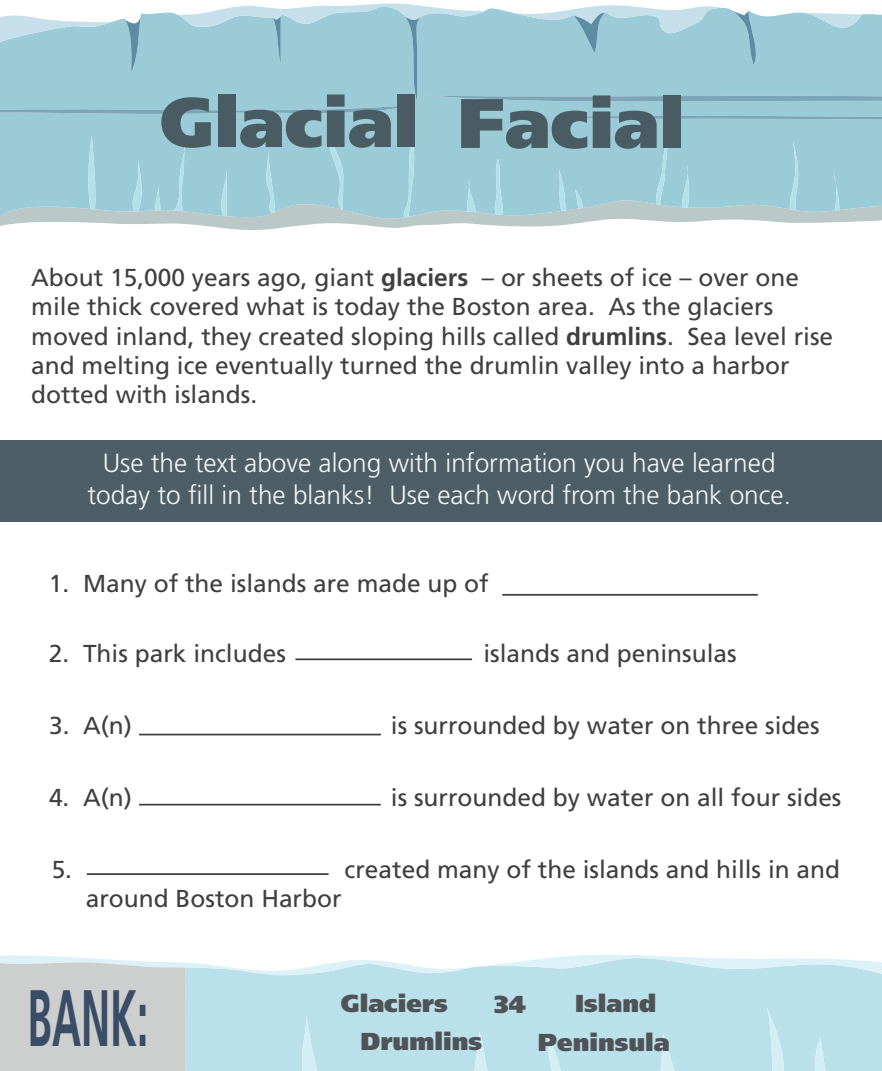
<style>
.page{position:relative;width:882px;height:1071px;background:#fff}
.page>*{position:absolute;margin:0;border:0;box-sizing:border-box;transform-origin:0 0}
.t1{font:700 79.98px "Frutiger LT Std";color:#3a4d66;scale:.5 1}
.t2{font:900 70px "Frutiger LT Std";color:#4a5c63}
.t3{font:300 26.25px/31.5px "Frutiger LT Std";color:#f1f8f9;text-align:center}
.t4{font:24.5px/29.4px "Frutiger LT Std";color:#3f3f3f}
.t5{font:900 24.5px "Frutiger LT Std";color:#4f5256}
.s1{font-weight:700}
</style>
<div class="page">
<svg style="left:0;top:955px;width:882px;height:116px;background:#c3dfe6"></svg>
<div style="left:0;top:441px;width:882px;height:81px;background:#4e5e66"></div>
<div style="left:0;top:120px;width:882px;height:10px;background:#9ccbd8"></div>
<svg style="left:0;top:4px;width:882px;height:116px;background:#a3cdd9"></svg>
<svg style="left:0;top:130px;width:882px;height:100px;background:#a7ced9"></svg>
<hr style="left:502px;top:594px;width:256px;height:2px;background:#3f3f3f">
<hr style="left:139px;top:734px;width:242px;height:1px;background:#3f3f3f">
<hr style="left:139px;top:804px;width:242px;height:2px;background:#3f3f3f">
<hr style="left:87px;top:873px;width:242px;height:2px;background:#3f3f3f">
<hr style="left:295px;top:658px;width:177px;height:2px;background:#3f3f3f">
<h2 class="t2" style="left:160px;top:80px;width:525px">Glacial Facial</h2>
<p class="t4" style="left:31px;top:263px;width:803px">About 15,000 years ago, giant <span class="s1">glaciers</span> – or sheets of ice – over one mile thick covered what is today the Boston area. As the glaciers moved inland, they created sloping hills called <span class="s1">drumlins</span>. Sea level rise and melting ice eventually turned the drumlin valley into a harbor dotted with islands.</p>
<p class="t3" style="left:87px;top:448px;width:705px">Use the text above along with information you have learned today to fill in the blanks! Use each word from the bank once.</p>
<p class="t4" style="left:49px;top:569px;width:441px">1. Many of the islands are made up of</p>
<p class="t4" style="left:49px;top:639px;width:238px">2. This park includes</p>
<p class="t4" style="left:483px;top:639px;width:255px">islands and peninsulas</p>
<p class="t4" style="left:49px;top:711px;width:85px">3. A(n)</p>
<p class="t4" style="left:391px;top:711px;width:430px">is surrounded by water on three sides</p>
<p class="t4" style="left:49px;top:783px;width:85px">4. A(n)</p>
<p class="t4" style="left:391px;top:783px;width:452px">is surrounded by water on all four sides</p>
<p class="t4" style="left:52px;top:855px;width:22px">5.</p>
<p class="t4" style="left:345px;top:855px;width:497px">created many of the islands and hills in and</p>
<p class="t4" style="left:86px;top:884px;width:257px">around Boston Harbor</p>
<h1 class="t1" style="left:28px;top:972px;width:243px">BANK:</h1>
<p class="t5" style="left:341px;top:989px;width:109px">Glaciers</p>
<p class="t5" style="left:494px;top:990px;width:33px">34</p>
<p class="t5" style="left:575px;top:988px;width:83px">Island</p>
<p class="t5" style="left:360px;top:1026px;width:123px">Drumlins</p>
<p class="t5" style="left:538px;top:1027px;width:134px">Peninsula</p>
</div>
